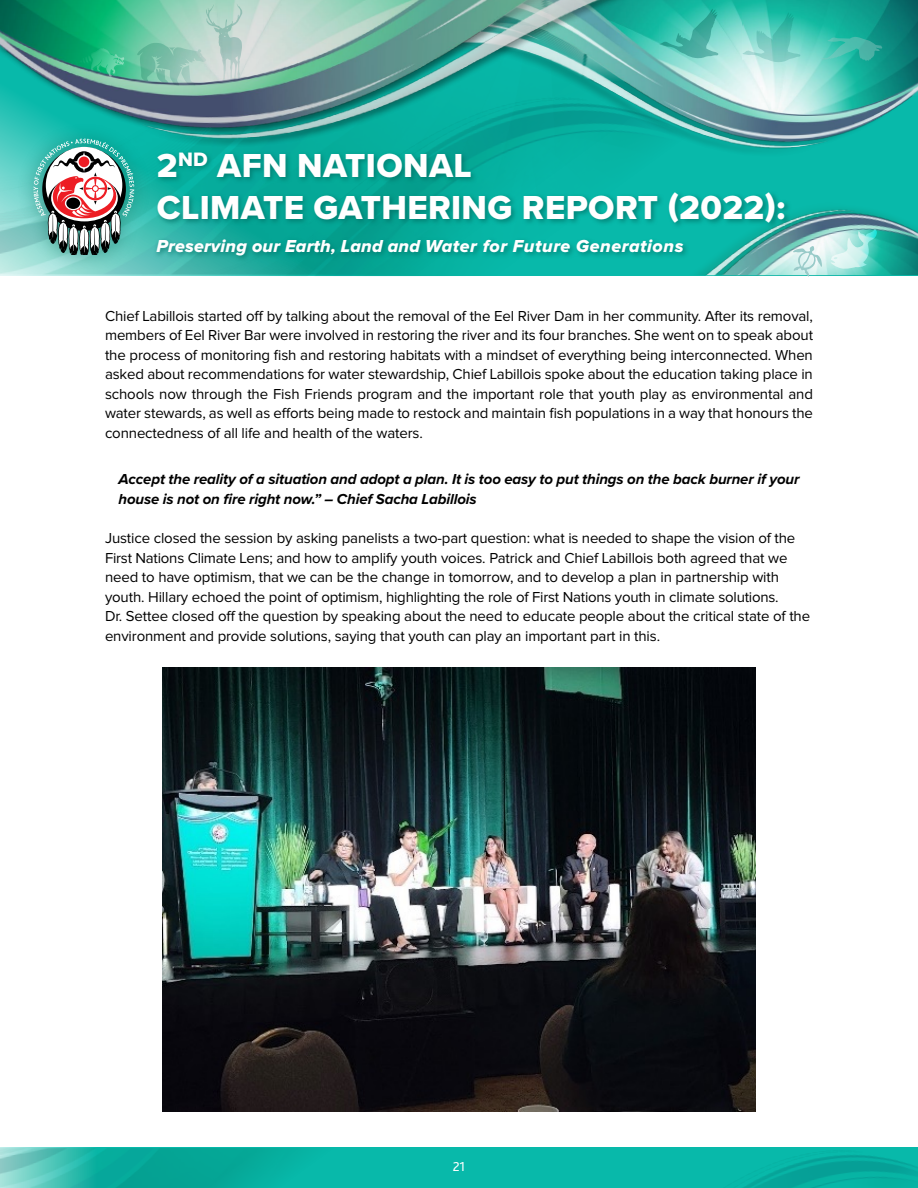
<style>
.page{position:relative;width:918px;height:1188px;background:#fff}
.page>*{position:absolute;margin:0;border:0;box-sizing:border-box;transform-origin:0 0}
.t1{font:34.5px/41.4px "Proxima Nova Extrabld";letter-spacing:.01em;color:#fff}
.t2{font:18px "Proxima Nova Extrabld It";letter-spacing:.01em;color:#fff}
.Body_Text{font:15px/19.5px "Proxima Nova";letter-spacing:-.01em;color:#000;text-align:justify}
.Body_Text-2{font:italic 700 15px/19.5px "Proxima Nova";letter-spacing:-.01em;color:#000}
.t3{font:13.5px "Bliss 2";color:#fff}
</style>
<div class="page">
<img style="left:804px;top:0;width:114px;height:165px">
<img style="left:0;top:0;width:804px;height:171px">
<svg style="left:137px;top:4px;width:106px;height:83px;background:#9ccebb"></svg>
<div style="left:80px;top:48px;width:45px;height:30px;background:#335f37;opacity:.2"></div>
<svg style="left:80px;top:48px;width:44px;height:29px"></svg>
<svg style="left:742px;top:12px;width:59px;height:50px;background:#6acfc1"></svg>
<svg style="left:821px;top:37px;width:61px;height:24px"></svg>
<img style="left:0;top:1148px;width:498px;height:40px">
<svg style="left:660px;top:9px;width:59px;height:49px;background:#45bfae"></svg>
<div style="left:16px;top:122px;width:135px;height:150px;background:#005644;opacity:.33"></div>
<svg style="left:33px;top:139px;width:101px;height:115px"></svg>
<img style="left:141px;top:72px;width:583px;height:204px">
<img style="left:583px;top:188px;width:335px;height:87px">
<svg style="left:830px;top:229px;width:47px;height:41px;background:#a6e4dd"></svg>
<svg style="left:792px;top:246px;width:30px;height:31px"></svg>
<div style="left:155px;top:150px;width:637px;height:79px;background:#006a5f;opacity:.65"></div>
<div style="left:153px;top:237px;width:537px;height:25px;background:#006a5f;opacity:.65"></div>
<img style="left:498px;top:1147px;width:420px;height:41px">
<img style="left:163px;top:667px;width:592px;height:445px">
<h1 class="t1" style="left:157px;top:145px;width:630px">2<sup>ND</sup> AFN NATIONAL<br>CLIMATE GATHERING REPORT (2022):</h1>
<p class="t2" style="left:156px;top:238px;width:529px">Preserving our Earth, Land and Water for Future Generations</p>
<p class="Body_Text" style="left:105px;top:307px;width:710px">Chief Labillois started off by talking about the removal of the Eel River Dam in her community. After its removal, members of Eel River Bar were involved in restoring the river and its four branches. She went on to speak about the process of monitoring fish and restoring habitats with a mindset of everything being interconnected. When asked about recommendations for water stewardship, Chief Labillois spoke about the education taking place in schools now through the Fish Friends program and the important role that youth play as environmental and water stewards, as well as efforts being made to restock and maintain fish populations in a way that honours the connectedness of all life and health of the waters.</p>
<p class="Body_Text-2" style="left:119px;top:469px;width:682px">Accept the reality of a situation and adopt a plan. It is too easy to put things on the back burner if your house is not on fire right now.” – Chief Sacha Labillois</p>
<p class="Body_Text" style="left:105px;top:529px;width:707px;text-align:left">Justice closed the session by asking panelists a two-part question: what is needed to shape the vision of the First Nations Climate Lens; and how to amplify youth voices. Patrick and Chief Labillois both agreed that we need to have optimism, that we can be the change in tomorrow, and to develop a plan in partnership with youth. Hillary echoed the point of optimism, highlighting the role of First Nations youth in climate solutions.<br>Dr. Settee closed off the question by speaking about the need to educate people about the critical state of the environment and provide solutions, saying that youth can play an important part in this.</p>
<p class="t3" style="left:453px;top:1158px;width:14px">21</p>
</div>
